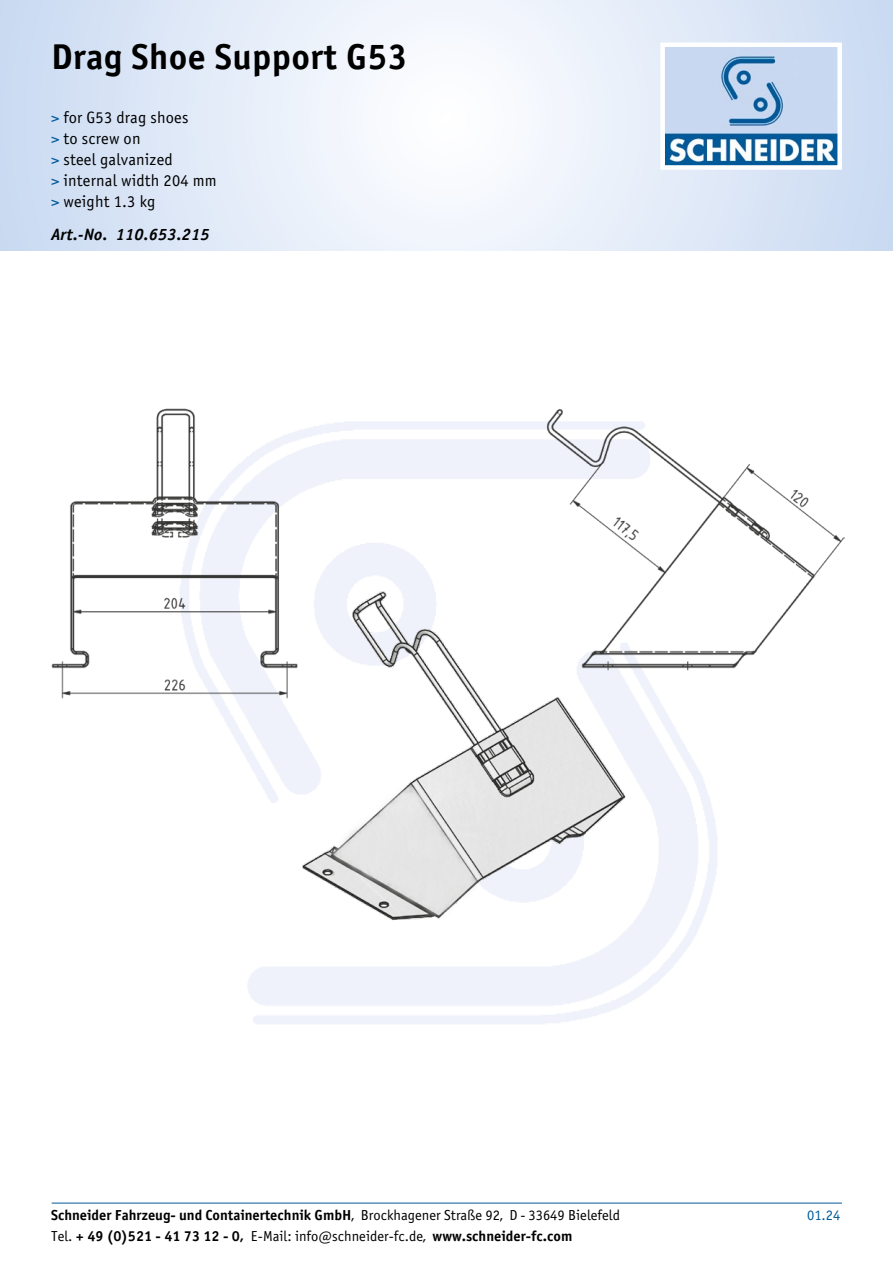
<style>
.page{position:relative;width:893px;height:1263px;background:#fff}
.page>*{position:absolute;margin:0;border:0;box-sizing:border-box;transform-origin:0 0}
.t1{font:36px "Officina Sans Bold ITC";letter-spacing:.01em;color:#000}
.t2{font:16.5px/21px "Officina Sans Book ITC";letter-spacing:.01em;color:#000}
.t3{font:italic 16.5px "Officina Sans Bold ITC";letter-spacing:.01em;color:#000}
.t4{font:14.55px "Officina Sans Bold ITC";color:#000}
.t5{font:14.55px "Officina Sans Book ITC";color:#005a9a}
.s1{color:#005a9a}
.s2{font-family:"Officina Sans Book ITC"}
</style>
<div class="page">
<svg style="left:0;top:0;width:893px;height:251px"></svg>
<img style="left:665px;top:48px;width:172px;height:117px">
<div style="left:660px;top:43px;width:182px;height:127px;border:4px solid #fff"></div>
<hr style="left:52px;top:1203px;width:790px;height:1px;background:#005a9a">
<img style="left:52px;top:409px;width:792px;height:546px">
<h1 class="t1" style="left:51px;top:34px;width:358px">Drag Shoe Support G53</h1>
<p class="t2" style="left:51px;top:107px;width:167px"><span class="s1">&gt;</span> for G53 drag shoes<br><span class="s1">&gt;</span> to screw on<br><span class="s1">&gt;</span> steel galvanized<br><span class="s1">&gt;</span> internal width 204 mm <span class="s1">&gt;</span> weight 1.3 kg</p>
<p class="t3" style="left:51px;top:224px;width:160px">Art.-No. 110.653.215</p>
<p class="t4" style="left:51px;top:1206px;width:570px">Schneider Fahrzeug- und Containertechnik GmbH<span class="s2">, Brockhagener Straße 92, D - 33649 Bielefeld</span></p>
<p class="t5" style="left:807px;top:1206px;width:35px">01.24</p>
<p class="t4" style="left:51px;top:1227px;width:523px"><span class="s2">Tel.</span> + 49 (0)521 - 41 73 12 - 0, <span class="s2">E-Mail: info@schneider-fc.de,</span> www.schneider-fc.com</p>
</div>
